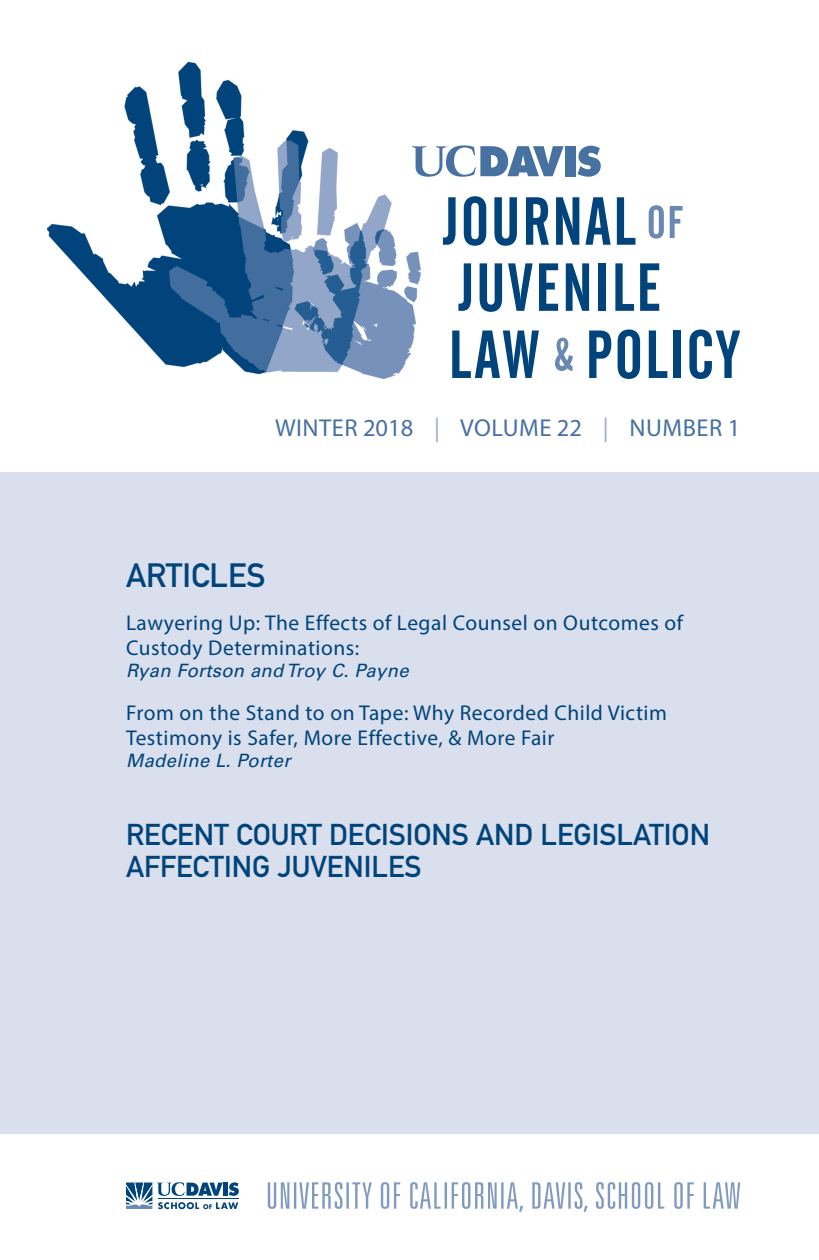
<style>
.page{position:relative;width:819px;height:1260px;background:#fff}
.page>*{position:absolute;margin:0;border:0;box-sizing:border-box;transform-origin:0 0}
.articles-header{font:33.25px "DIN Mittelschrift Std";color:#00447b}
.articles-header-2{font:29.75px/31.5px "DIN Mittelschrift Std";color:#00447b}
.header-volume_and_nu{font:24.5px "Myriad Pro";letter-spacing:.02em;color:#4771a1}
.articles-title{font:21.35px/24.5px "Myriad Pro";letter-spacing:.025em;color:#00447b}
.articles-title-2{font:italic 18.38px "Univers LT Std";letter-spacing:.02em;color:#00447b}
.s1{color:#9badcc}
</style>
<div class="page">
<div style="left:0;top:472px;width:819px;height:662px;background:#d9dfec"></div>
<img style="left:47px;top:63px;width:262px;height:303px">
<svg style="left:689px;top:329px;width:51px;height:50px"></svg>
<svg style="left:169px;top:141px;width:514px;height:238px"></svg>
<svg style="left:126px;top:1182px;width:113px;height:27px"></svg>
<svg style="left:268px;top:1182px;width:472px;height:30px"></svg>
<p class="header-volume_and_nu" style="left:275px;top:412px;width:467px">WINTER 2018 <span class="s1">|</span> VOLUME 22 <span class="s1">|</span> NUMBER 1</p>
<p class="articles-header" style="left:126px;top:555px;width:141px">ARTICLES</p>
<p class="articles-title" style="left:126px;top:610px;width:559px">Lawyering Up: The Effects of Legal Counsel on Outcomes of<br>Custody Determinations:</p>
<p class="articles-title-2" style="left:126px;top:659px;width:284px">Ryan Fortson and Troy C. Payne</p>
<p class="articles-title" style="left:126px;top:700px;width:543px">From on the Stand to on Tape: Why Recorded Child Victim<br>Testimony is Safer, More Effective, &amp; More Fair</p>
<p class="articles-title-2" style="left:126px;top:749px;width:166px">Madeline L. Porter</p>
<p class="articles-header-2" style="left:126px;top:819px;width:586px">RECENT COURT DECISIONS AND LEGISLATION<br>AFFECTING JUVENILES</p>
</div>
